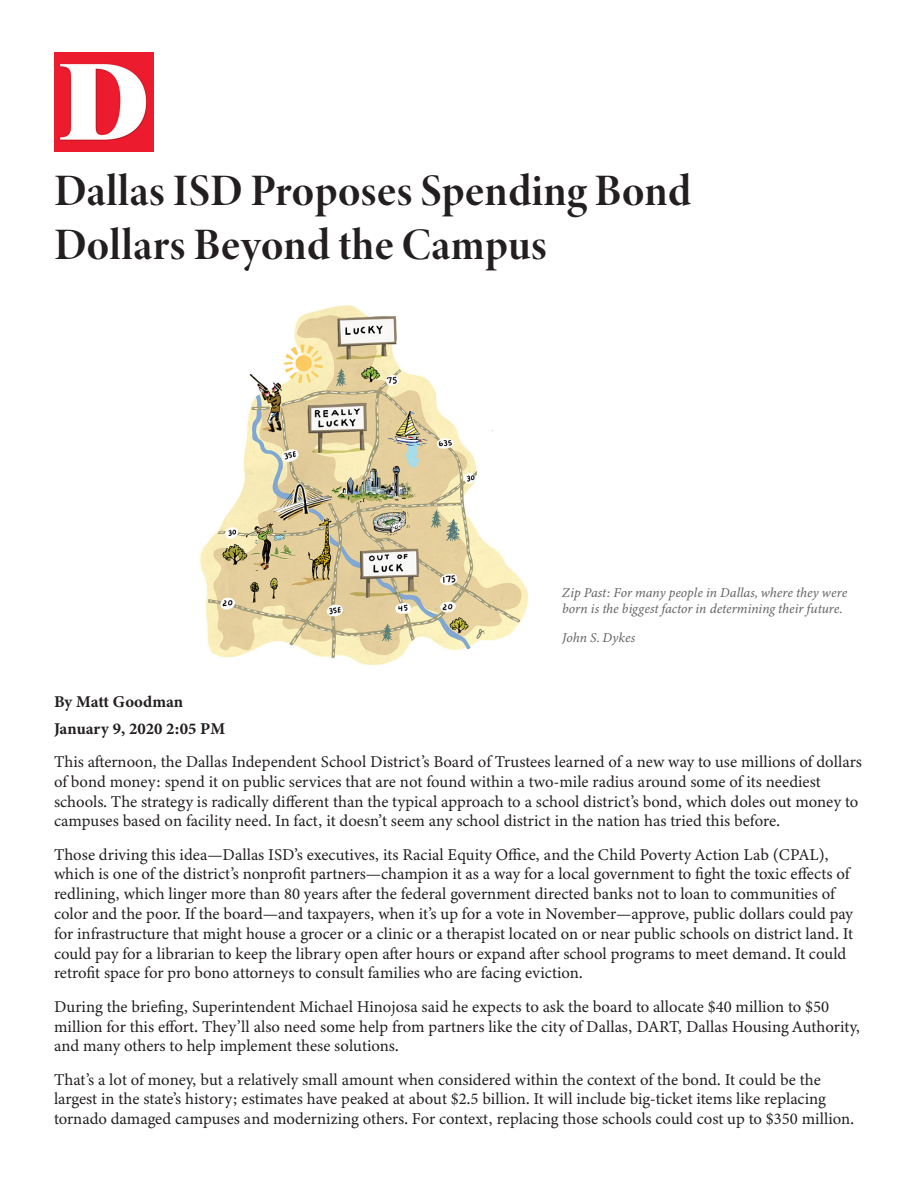
<style>
.page{position:relative;width:918px;height:1188px;background:#fff}
.page>*{position:absolute;margin:0;border:0;box-sizing:border-box;transform-origin:0 0}
.headline{font:45px/54px "Minion Variable Concept";letter-spacing:-.015em;color:#231f20}
.text{font:16.5px/19.8px "Minion Variable Concept";color:#231f20}
.text-2{font:16.5px "Minion Variable Concept";letter-spacing:.02em;color:#231f20}
.t1{font:italic 13.5px/16.2px "Minion Variable Concept";color:#636366}
</style>
<div class="page">
<img style="left:200px;top:305px;width:328px;height:360px">
<img style="left:54px;top:53px;width:99px;height:99px">
<p class="headline" style="left:54px;top:164px;width:640px">Dallas ISD Proposes Spending Bond<br>Dollars Beyond the Campus</p>
<p class="t1" style="left:562px;top:584px;width:286px">Zip Past: For many people in Dallas, where they were born is the biggest factor in determining their future.</p>
<p class="t1" style="left:562px;top:630px;width:75px">John S. Dykes</p>
<p class="text-2" style="left:54px;top:690px;width:130px">By Matt Goodman</p>
<p class="text-2" style="left:54px;top:717px;width:173px">January 9, 2020 2:05 PM</p>
<p class="text" style="left:54px;top:752px;width:810px">This afternoon, the Dallas Independent School District’s Board of Trustees learned of a new way to use millions of dollars of bond money: spend it on public services that are not found within a two-mile radius around some of its neediest schools. The strategy is radically different than the typical approach to a school district’s bond, which doles out money to campuses based on facility need. In fact, it doesn’t seem any school district in the nation has tried this before.</p>
<p class="text" style="left:54px;top:844px;width:801px">Those driving this idea—Dallas ISD’s executives, its Racial Equity Office, and the Child Poverty Action Lab (CPAL), which is one of the district’s nonprofit partners—champion it as a way for a local government to fight the toxic effects of redlining, which linger more than 80 years after the federal government directed banks not to loan to communities of color and the poor. If the board—and taxpayers, when it’s up for a vote in November—approve, public dollars could pay for infrastructure that might house a grocer or a clinic or a therapist located on or near public schools on district land. It could pay for a librarian to keep the library open after hours or expand after school programs to meet demand. It could retrofit space for pro bono attorneys to consult families who are facing eviction.</p>
<p class="text" style="left:54px;top:996px;width:807px">During the briefing, Superintendent Michael Hinojosa said he expects to ask the board to allocate $40 million to $50 million for this effort. They’ll also need some help from partners like the city of Dallas, DART, Dallas Housing Authority, and many others to help implement these solutions.</p>
<p class="text" style="left:54px;top:1069px;width:802px">That’s a lot of money, but a relatively small amount when considered within the context of the bond. It could be the largest in the state’s history; estimates have peaked at about $2.5 billion. It will include big-ticket items like replacing tornado damaged campuses and modernizing others. For context, replacing those schools could cost up to $350 million.</p>
</div>
